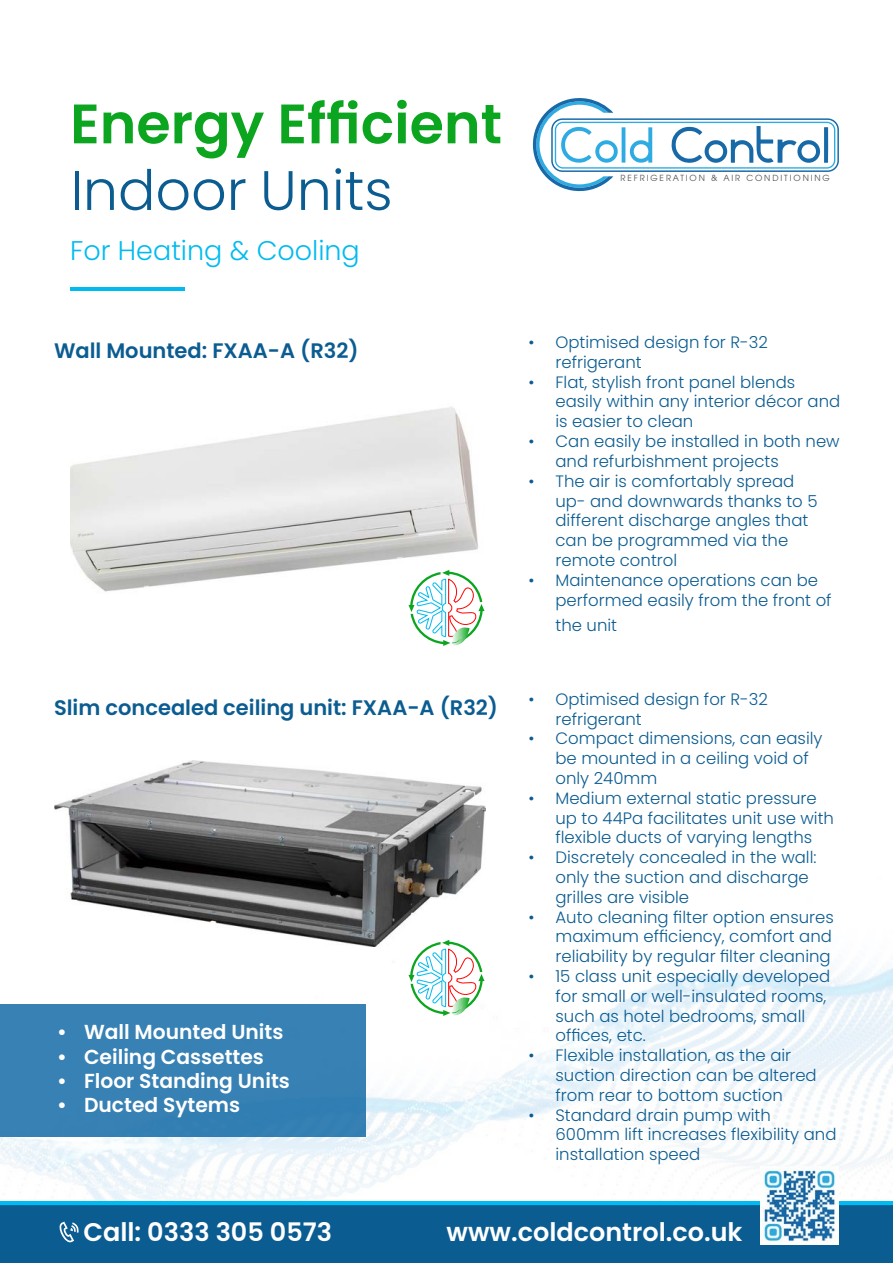
<style>
.page{position:relative;width:893px;height:1263px;background:#fff}
.page>*{position:absolute;margin:0;border:0;box-sizing:border-box;transform-origin:0 0}
.t1{font:600 55.5px "Poppins";color:#0ba51f}
.t2{font:300 55.5px "Poppins";color:#0b5c91}
.t3{font:300 27px "Poppins";color:#00bbef}
.t4{font:600 25.5px "Poppins";color:#fff}
.t5{font:600 21px "Poppins";color:#0b5c91}
.t6{font:600 20.25px "Poppins";color:#fff}
.t7{font:300 16.5px/19.8px "Poppins";color:#0b5c91}
.t8{font:8.4px "ITC Avant Garde Pro";letter-spacing:.225em;color:#4f5051}
</style>
<div class="page">
<img style="left:0;top:946px;width:893px;height:255px">
<div style="left:0;top:1201px;width:893px;height:8px;background:#00bbef"></div>
<div style="left:0;top:1205px;width:893px;height:58px;background:#0b5c91"></div>
<svg style="left:59px;top:1221px;width:20px;height:21px"></svg>
<img style="left:761px;top:1166px;width:78px;height:78px">
<svg style="left:671px;top:126px;width:157px;height:37px"></svg>
<div style="left:551px;top:118px;width:288px;height:54px;border:1px solid #1769a7;border-radius:11px"></div>
<div style="left:555px;top:122px;width:280px;height:47px;border:1px solid #2eabe2;border-radius:8px"></div>
<svg style="left:532px;top:98px;width:120px;height:94px"></svg>
<img style="left:70px;top:407px;width:408px;height:185px">
<img style="left:54px;top:761px;width:431px;height:185px">
<svg style="left:408px;top:570px;width:76px;height:76px"></svg>
<svg style="left:408px;top:940px;width:76px;height:76px"></svg>
<div style="left:0;top:1004px;width:366px;height:132px;background:#3781b4"></div>
<svg style="left:70px;top:287px;width:115px;height:4px"></svg>
<p class="t1" style="left:70px;top:92px;width:433px">Energy Efficient</p>
<p class="t2" style="left:70px;top:158px;width:324px">Indoor Units</p>
<p class="t3" style="left:70px;top:235px;width:291px">For Heating &amp; Cooling</p>
<p class="t5" style="left:54px;top:338px;width:306px">Wall Mounted: FXAA-A (R32)</p>
<p class="t5" style="left:54px;top:695px;width:446px">Slim concealed ceiling unit: FXAA-A (R32)</p>
<p class="t6" style="left:57px;top:1020px;width:228px">• Wall Mounted Units</p>
<p class="t6" style="left:57px;top:1045px;width:208px">• Ceiling Cassettes</p>
<p class="t6" style="left:57px;top:1069px;width:234px">• Floor Standing Units</p>
<p class="t6" style="left:57px;top:1093px;width:185px">• Ducted Sytems</p>
<p class="t8" style="left:620px;top:173px;width:211px">REFRIGERATION &amp; AIR CONDITIONING</p>
<p class="t7" style="left:555px;top:332px;width:214px;text-indent:-27px">• Optimised design for R-32 refrigerant</p>
<p class="t7" style="left:555px;top:372px;width:286px;text-indent:-27px">• Flat, stylish front panel blends easily within any interior décor and is easier to clean</p>
<p class="t7" style="left:555px;top:431px;width:286px;text-indent:-27px">• Can easily be installed in both new and refurbishment projects</p>
<p class="t7" style="left:555px;top:471px;width:264px;text-indent:-27px">• The air is comfortably spread up- and downwards thanks to 5 different discharge angles that can be programmed via the remote control</p>
<p class="t7" style="left:555px;top:570px;width:278px;text-indent:-27px">• Maintenance operations can be performed easily from the front of</p>
<p class="t7" style="left:555px;top:615px;width:63px">the unit</p>
<p class="t7" style="left:555px;top:689px;width:214px;text-indent:-27px">• Optimised design for R-32 refrigerant</p>
<p class="t7" style="left:555px;top:729px;width:269px;text-indent:-27px">• Compact dimensions, can easily be mounted in a ceiling void of only 240mm</p>
<p class="t7" style="left:555px;top:788px;width:280px;text-indent:-27px">• Medium external static pressure up to 44Pa facilitates unit use with flexible ducts of varying lengths</p>
<p class="t7" style="left:555px;top:848px;width:263px;text-indent:-27px">• Discretely concealed in the wall: only the suction and discharge grilles are visible</p>
<p class="t7" style="left:555px;top:907px;width:280px;text-indent:-27px">• Auto cleaning filter option ensures maximum efficiency, comfort and reliability by regular filter cleaning</p>
<p class="t7" style="left:555px;top:966px;width:276px;text-indent:-27px">• 15 class unit especially developed for small or well-insulated rooms, such as hotel bedrooms, small offices, etc.</p>
<p class="t7" style="left:555px;top:1046px;width:263px;text-indent:-27px">• Flexible installation, as the air suction direction can be altered from rear to bottom suction</p>
<p class="t7" style="left:555px;top:1105px;width:282px;text-indent:-27px">• Standard drain pump with<br>600mm lift increases flexibility and installation speed</p>
<p class="t4" style="left:83px;top:1217px;width:250px">Call: 0333 305 0573</p>
<p class="t4" style="left:447px;top:1217px;width:297px">www.coldcontrol.co.uk</p>
</div>
